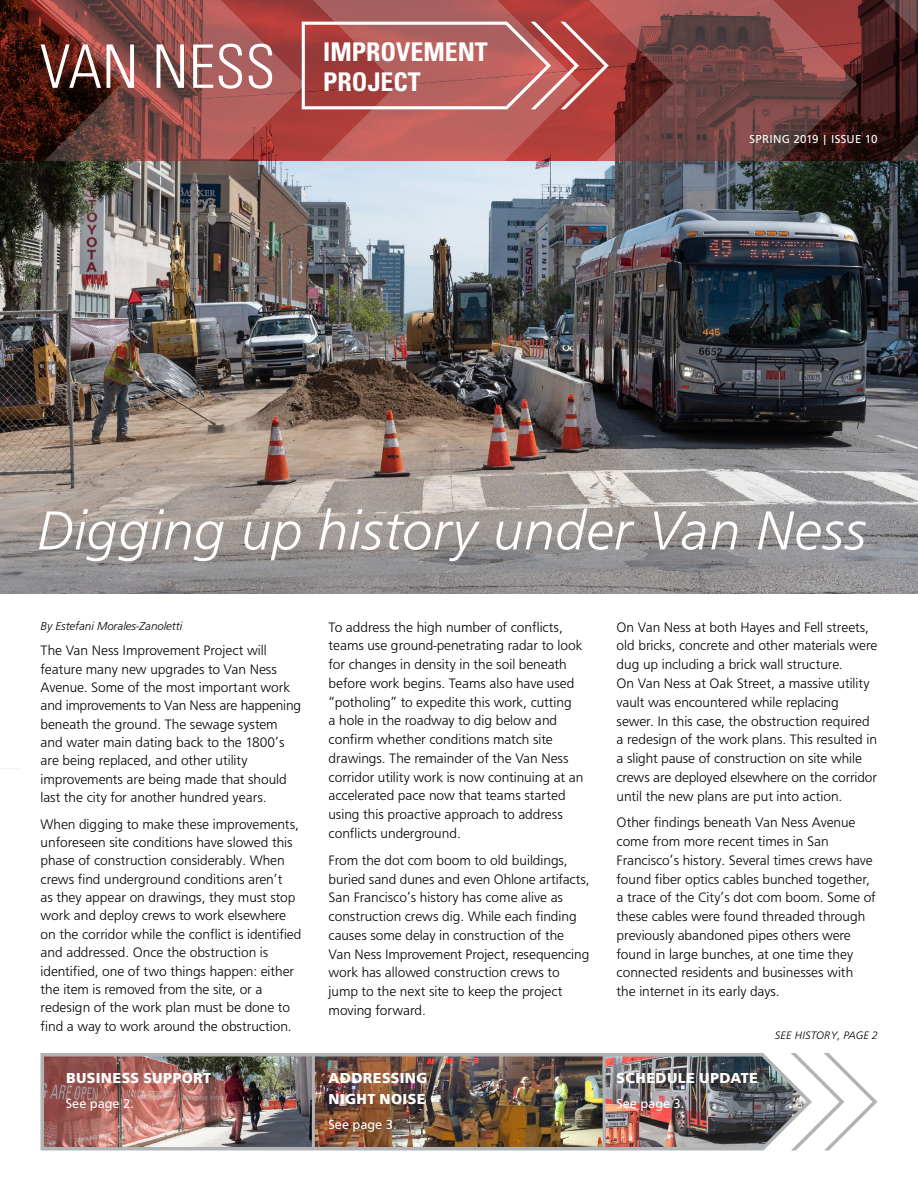
<style>
.page{position:relative;width:918px;height:1188px;background:#fff}
.page>*{position:absolute;margin:0;border:0;box-sizing:border-box;transform-origin:0 0}
.t1{font:300 condensed 60.15px "Univers";color:#fff}
.t2{font:italic 300 57px "Graphein Pro";letter-spacing:.005em;color:#fff}
.t3{font:700 condensed 25.8px/30.5px "Univers";color:#fff}
.t4{font:900 15px/21px "Graphein Pro";letter-spacing:.025em;color:#fff}
.t5{font:300 14.25px/18.8px "Graphein Pro";letter-spacing:-.005em;color:#000}
.t6{font:13.5px "Graphein Pro";letter-spacing:.005em;color:#fff}
.t7{font:italic 300 12px "Graphein Pro";letter-spacing:-.005em;color:#000}
.t8{font:12px "Graphein Pro";letter-spacing:.02em;color:#fff}
.t9{font:italic 300 11.25px "Graphein Pro";letter-spacing:.01em;color:#000}
</style>
<div class="page">
<img style="left:0;top:161px;width:918px;height:433px">
<svg style="left:0;top:0;width:918px;height:161px;background:#81403e"></svg>
<img style="left:40px;top:1053px;width:564px;height:97px">
<img style="left:604px;top:1053px;width:274px;height:97px">
<hr style="left:312px;top:1056px;width:3px;height:92px;background:#b1b4b6">
<hr style="left:603px;top:1056px;width:3px;height:92px;background:#b1b4b6">
<svg style="left:302px;top:22px;width:307px;height:87px;background:#b96361"></svg>
<h1 class="t1" style="left:40px;top:31px;width:237px">VAN NESS</h1>
<h3 class="t3" style="left:323px;top:36px;width:166px">IMPROVEMENT<br>PROJECT</h3>
<p class="t8" style="left:750px;top:132px;width:129px">SPRING 2019 | ISSUE 10</p>
<h2 class="t2" style="left:37px;top:499px;width:831px">Digging up history under Van Ness</h2>
<p class="t7" style="left:41px;top:619px;width:143px">By Estefani Morales-Zanoletti</p>
<p class="t5" style="left:41px;top:641px;width:262px;line-height:18.3px">The Van Ness Improvement Project will feature many new upgrades to Van Ness Avenue. Some of the most important work and improvements to Van Ness are happening beneath the ground. The sewage system and water main dating back to the 1800’s are being replaced, and other utility improvements are being made that should last the city for another hundred years.</p>
<p class="t5" style="left:41px;top:815px;width:262px;line-height:18.3px">When digging to make these improvements, unforeseen site conditions have slowed this phase of construction considerably. When crews find underground conditions aren’t<br>as they appear on drawings, they must stop work and deploy crews to work elsewhere on the corridor while the conflict is identified and addressed. Once the obstruction is identified, one of two things happen: either the item is removed from the site, or a redesign of the work plan must be done to find a way to work around the obstruction.</p>
<p class="t4" style="left:66px;top:1067px;width:147px">BUSINESS SUPPORT</p>
<p class="t6" style="left:66px;top:1096px;width:70px">See page 2.</p>
<p class="t5" style="left:329px;top:618px;width:256px">To address the high number of conflicts, teams use ground-penetrating radar to look for changes in density in the soil beneath before work begins. Teams also have used “potholing” to expedite this work, cutting<br>a hole in the roadway to dig below and confirm whether conditions match site drawings. The remainder of the Van Ness corridor utility work is now continuing at an accelerated pace now that teams started using this proactive approach to address conflicts underground.</p>
<p class="t5" style="left:329px;top:851px;width:263px">From the dot com boom to old buildings, buried sand dunes and even Ohlone artifacts, San Francisco’s history has come alive as construction crews dig. While each finding causes some delay in construction of the Van Ness Improvement Project, resequencing work has allowed construction crews to jump to the next site to keep the project moving forward.</p>
<p class="t4" style="left:329px;top:1067px;width:100px">ADDRESSING<br>NIGHT NOISE</p>
<p class="t6" style="left:328px;top:1117px;width:70px">See page 3.</p>
<p class="t5" style="left:617px;top:618px;width:262px">On Van Ness at both Hayes and Fell streets, old bricks, concrete and other materials were dug up including a brick wall structure.<br>On Van Ness at Oak Street, a massive utility vault was encountered while replacing sewer. In this case, the obstruction required a redesign of the work plans. This resulted in a slight pause of construction on site while crews are deployed elsewhere on the corridor until the new plans are put into action.</p>
<p class="t5" style="left:617px;top:813px;width:261px">Other findings beneath Van Ness Avenue come from more recent times in San Francisco’s history. Several times crews have found fiber optics cables bunched together, a trace of the City’s dot com boom. Some of these cables were found threaded through previously abandoned pipes others were found in large bunches, at one time they connected residents and businesses with the internet in its early days.</p>
<p class="t9" style="left:775px;top:1029px;width:105px">SEE HISTORY, PAGE 2</p>
<p class="t4" style="left:617px;top:1067px;width:143px">SCHEDULE UPDATE</p>
<p class="t6" style="left:616px;top:1096px;width:70px">See page 3.</p>
</div>
